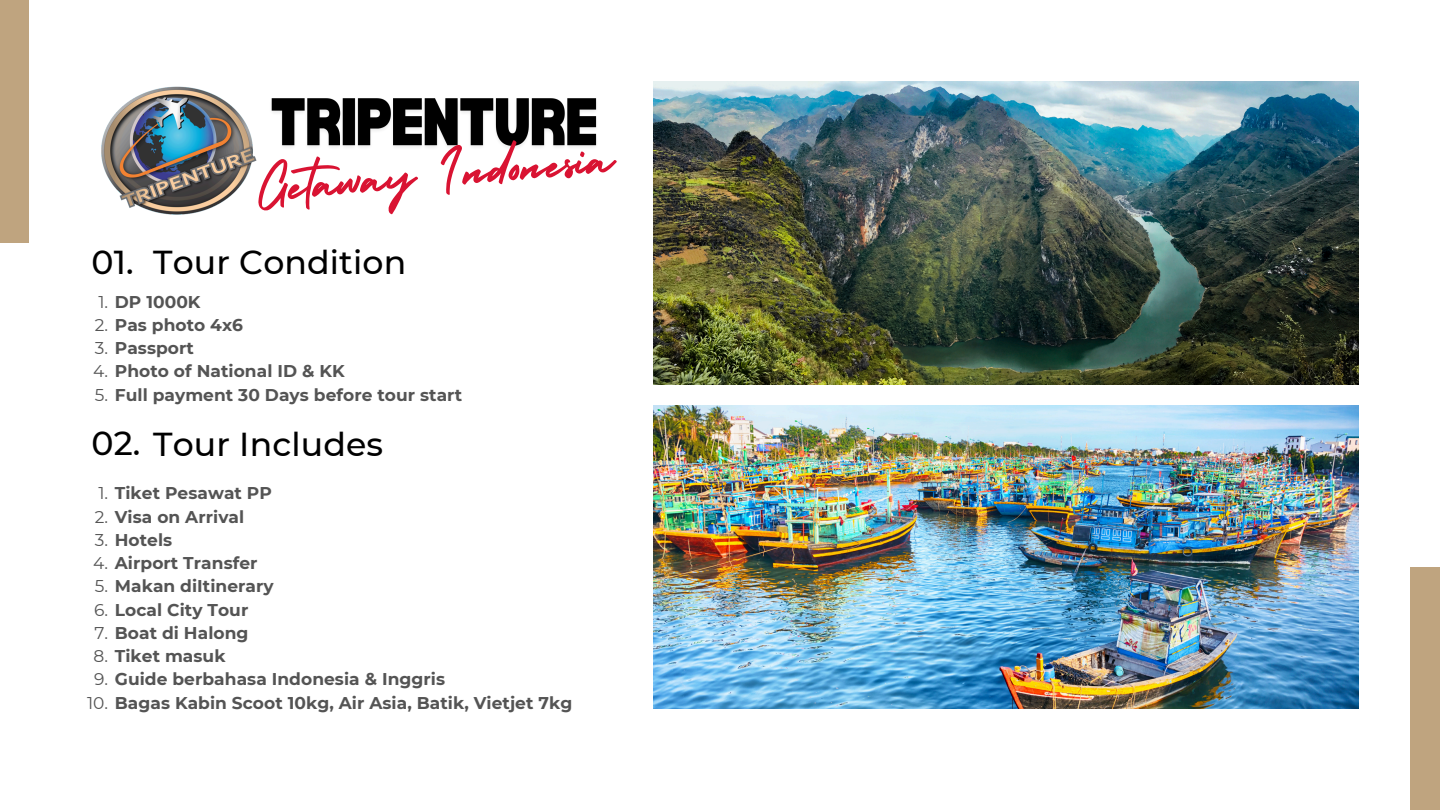
<style>
.page{position:relative;width:1440px;height:810px;background:#fff}
.page>*{position:absolute;margin:0;border:0;box-sizing:border-box;transform-origin:0 0}
.t1{font:63.5px "Holiday";color:#d91332}
.t2{font:500 33.1px "Montserrat";letter-spacing:.005em;color:#000}
.t3{font:700 17px "Montserrat";letter-spacing:.005em;color:#545454}
.s1{font-weight:400}
</style>
<div class="page">
<img style="left:653px;top:81px;width:706px;height:304px">
<div style="left:0;top:0;width:29px;height:243px;background:#bfa47f"></div>
<div style="left:1411px;top:567px;width:29px;height:243px;background:#bfa47f"></div>
<img style="left:653px;top:405px;width:706px;height:304px">
<img style="left:101px;top:86px;width:156px;height:129px">
<img style="left:271px;top:98px;width:326px;height:50px">
<p class="t1" style="left:251px;top:139px;width:362px;rotate:-5deg">Getaway Indonesia</p>
<h3 class="t2" style="left:92px;top:242px;width:44px">01.</h3>
<h3 class="t2" style="left:153px;top:242px;width:255px">Tour Condition</h3>
<p class="t3" style="left:98px;top:291px;width:104px"><span class="s1">1.</span> DP 1000K</p>
<p class="t3" style="left:95px;top:314px;width:150px"><span class="s1">2.</span> Pas photo 4x6</p>
<p class="t3" style="left:95px;top:338px;width:101px"><span class="s1">3.</span> Passport</p>
<p class="t3" style="left:93px;top:361px;width:253px"><span class="s1">4.</span> Photo of National ID &amp; KK</p>
<p class="t3" style="left:95px;top:384px;width:369px"><span class="s1">5.</span> Full payment 30 Days before tour start</p>
<p class="t2" style="left:92px;top:424px;width:293px">02. Tour Includes</p>
<h3 class="t3" style="left:98px;top:483px;width:175px"><span class="s1">1.</span> Tiket Pesawat PP</h3>
<h3 class="t3" style="left:95px;top:506px;width:151px"><span class="s1">2.</span> Visa on Arrival</h3>
<p class="t3" style="left:95px;top:529px;width:79px"><span class="s1">3.</span> Hotels</p>
<p class="t3" style="left:93px;top:553px;width:166px"><span class="s1">4.</span> Airport Transfer</p>
<p class="t3" style="left:95px;top:576px;width:180px"><span class="s1">5.</span> Makan diItinerary</p>
<p class="t3" style="left:94px;top:599px;width:156px"><span class="s1">6.</span> Local City Tour</p>
<p class="t3" style="left:94px;top:622px;width:156px"><span class="s1">7.</span> Boat di Halong</p>
<p class="t3" style="left:94px;top:646px;width:134px"><span class="s1">8.</span> Tiket masuk</p>
<p class="t3" style="left:94px;top:669px;width:353px"><span class="s1">9.</span> Guide berbahasa Indonesia &amp; Inggris</p>
<p class="t3" style="left:87px;top:692px;width:487px"><span class="s1">10.</span> Bagas Kabin Scoot 10kg, Air Asia, Batik, Vietjet 7kg</p>
</div>
